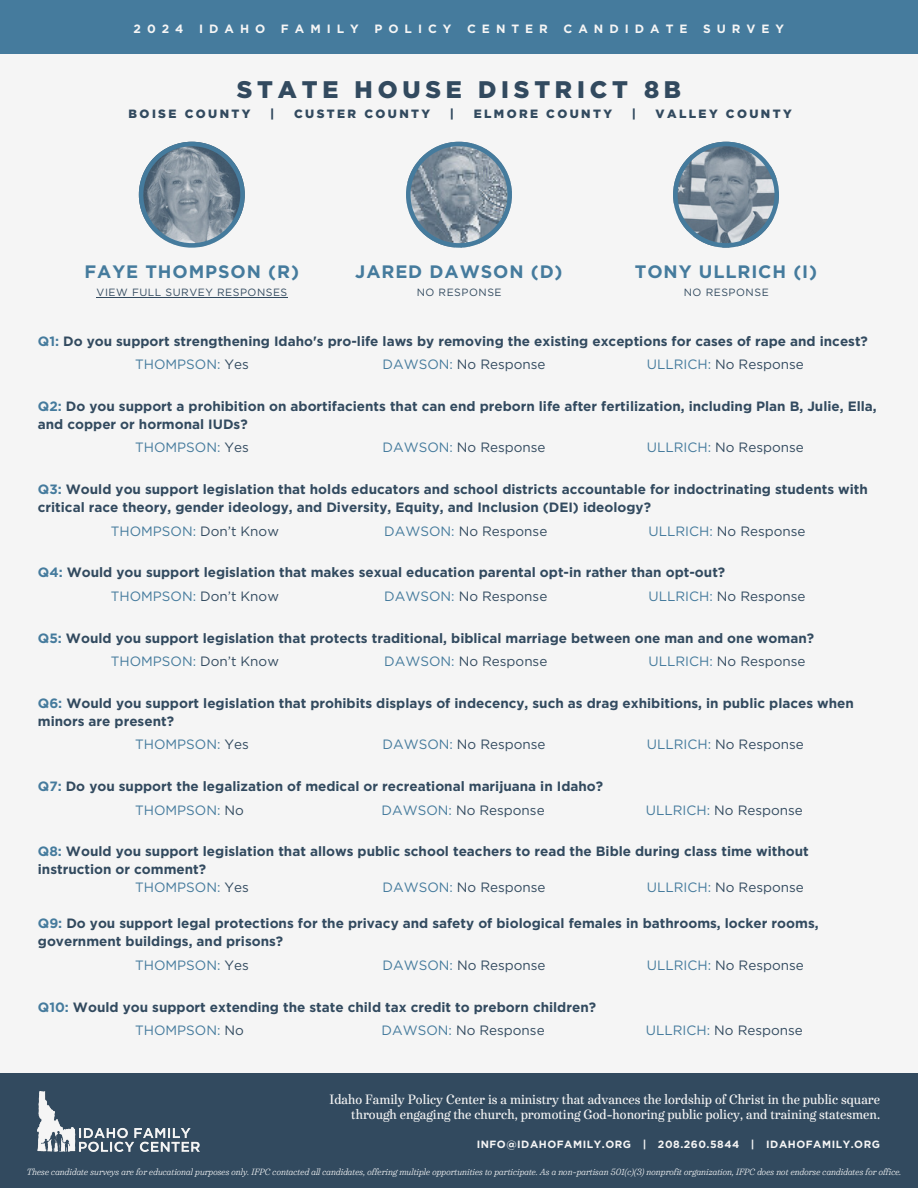
<style>
.page{position:relative;width:918px;height:1188px;background:#f5f5f5}
.page>*{position:absolute;margin:0;border:0;box-sizing:border-box;transform-origin:0 0}
.t1{font:900 24px "Gotham";letter-spacing:.2em;color:#324a5f}
.t2{font:700 18px "Gotham";letter-spacing:.05em;color:#457b9d}
.t3{font:700 13.5px/23.7px "Gotham";color:#324a5f}
.t4{font:13.5px "Gotham";color:#324a5f}
.t5{font:600 13.5px/15.8px "Urge Text";color:#f5f5f5;text-align:right}
.t6{font:13.5px "Gotham";color:#457b9d}
.t7{font:900 12px "Gotham";letter-spacing:.2em;color:#324a5f}
.t8{font:700 12px "Gotham";letter-spacing:.5em;color:#f5f5f5}
.t9{font:700 10.5px "Gotham";letter-spacing:.05em;color:#f5f5f5}
.t10{font:10.5px "Gotham";letter-spacing:.05em;color:#324a5f}
.t11{font:italic 300 9px "Urge Text";color:#fff}
.s1{color:#457b9d}
.s2{font-weight:400;color:#457b9d}
.s3{font-weight:400}
.s4{color:#324a5f}
</style>
<div class="page">
<div style="left:0;top:1073px;width:918px;height:115px;background:#324a5f"></div>
<img style="left:38px;top:1091px;width:162px;height:61px">
<div style="left:0;top:0;width:918px;height:54px;background:#457b9d"></div>
<svg style="left:139px;top:142px;width:106px;height:105px"></svg>
<svg style="left:406px;top:142px;width:106px;height:105px"></svg>
<svg style="left:673px;top:142px;width:106px;height:105px"></svg>
<hr style="left:97px;top:297px;width:191px;height:1px;background:#324a5f">
<p class="t8" style="left:134px;top:21px;width:51px">2024</p>
<p class="t8" style="left:199px;top:21px;width:68px">IDAHO</p>
<p class="t8" style="left:281px;top:21px;width:79px">FAMILY</p>
<p class="t8" style="left:374px;top:21px;width:79px">POLICY</p>
<p class="t8" style="left:467px;top:21px;width:82px">CENTER</p>
<p class="t8" style="left:564px;top:21px;width:125px">CANDIDATE</p>
<p class="t8" style="left:703px;top:21px;width:83px">SURVEY</p>
<h1 class="t1" style="left:237px;top:74px;width:446px">STATE HOUSE DISTRICT 8B</h1>
<h1 class="t7" style="left:129px;top:106px;width:123px">BOISE COUNTY</h1>
<h1 class="t7" style="left:270px;top:106px;width:6px">|</h1>
<h1 class="t7" style="left:294px;top:106px;width:138px">CUSTER COUNTY</h1>
<h1 class="t7" style="left:450px;top:106px;width:6px">|</h1>
<h1 class="t7" style="left:474px;top:106px;width:140px">ELMORE COUNTY</h1>
<h1 class="t7" style="left:632px;top:106px;width:6px">|</h1>
<h1 class="t7" style="left:656px;top:106px;width:138px">VALLEY COUNTY</h1>
<h1 class="t2" style="left:85px;top:260px;width:216px">FAYE THOMPSON (R)</h1>
<h1 class="t10" style="left:97px;top:286px;width:192px">VIEW FULL SURVEY RESPONSES</h1>
<p class="t2" style="left:355px;top:260px;width:209px">JARED DAWSON (D)</p>
<p class="t10" style="left:417px;top:286px;width:86px">NO RESPONSE</p>
<h2 class="t2" style="left:635px;top:260px;width:184px">TONY ULLRICH (I)</h2>
<h2 class="t10" style="left:684px;top:286px;width:86px">NO RESPONSE</h2>
<p class="t3" style="left:135px;top:329px;width:734px;text-indent:-97px"><span class="s1">Q1:</span> Do you support strengthening Idaho's pro-life laws by removing the existing exceptions for cases of rape and incest?<br><span class="s2">THOMPSON:</span> <span class="s3">Yes</span></p>
<p class="t4" style="left:383px;top:356px;width:165px"><span class="s1">DAWSON:</span> No Response</p>
<p class="t4" style="left:647px;top:356px;width:158px"><span class="s1">ULLRICH:</span> No Response</p>
<p class="t3" style="left:38px;top:397px;width:840px;line-height:18px"><span class="s1">Q2:</span> Do you support a prohibition on abortifacients that can end preborn life after fertilization, including Plan B, Julie, Ella, and copper or hormonal IUDs?</p>
<p class="t6" style="left:135px;top:439px;width:115px">THOMPSON: <span class="s4">Yes</span></p>
<p class="t4" style="left:383px;top:439px;width:165px"><span class="s1">DAWSON:</span> No Response</p>
<p class="t4" style="left:647px;top:439px;width:158px"><span class="s1">ULLRICH:</span> No Response</p>
<p class="t3" style="left:38px;top:480px;width:831px;line-height:18px"><span class="s1">Q3:</span> Would you support legislation that holds educators and school districts accountable for indoctrinating students with critical race theory, gender ideology, and Diversity, Equity, and Inclusion (DEI) ideology?</p>
<p class="t6" style="left:111px;top:523px;width:170px">THOMPSON: <span class="s4">Don’t Know</span></p>
<p class="t4" style="left:384px;top:523px;width:165px"><span class="s1">DAWSON:</span> No Response</p>
<p class="t4" style="left:649px;top:523px;width:158px"><span class="s1">ULLRICH:</span> No Response</p>
<p class="t3" style="left:111px;top:561px;width:616px;text-indent:-73px"><span class="s1">Q4:</span> Would you support legislation that makes sexual education parental opt-in rather than opt-out?<br><span class="s2">THOMPSON:</span> <span class="s3">Don’t Know</span></p>
<p class="t4" style="left:384px;top:588px;width:165px"><span class="s1">DAWSON:</span> No Response</p>
<p class="t4" style="left:649px;top:588px;width:158px"><span class="s1">ULLRICH:</span> No Response</p>
<p class="t3" style="left:111px;top:626px;width:705px;text-indent:-73px"><span class="s1">Q5:</span> Would you support legislation that protects traditional, biblical marriage between one man and one woman?<br><span class="s2">THOMPSON:</span> <span class="s3">Don’t Know</span></p>
<p class="t4" style="left:384px;top:653px;width:165px"><span class="s1">DAWSON:</span> No Response</p>
<p class="t4" style="left:649px;top:653px;width:158px"><span class="s1">ULLRICH:</span> No Response</p>
<p class="t3" style="left:38px;top:694px;width:818px;line-height:18px"><span class="s1">Q6:</span> Would you support legislation that prohibits displays of indecency, such as drag exhibitions, in public places when minors are present?</p>
<p class="t6" style="left:135px;top:736px;width:115px">THOMPSON: <span class="s4">Yes</span></p>
<p class="t4" style="left:383px;top:736px;width:165px"><span class="s1">DAWSON:</span> No Response</p>
<p class="t4" style="left:647px;top:736px;width:158px"><span class="s1">ULLRICH:</span> No Response</p>
<p class="t3" style="left:135px;top:774px;width:470px;text-indent:-97px"><span class="s1">Q7:</span> Do you support the legalization of medical or recreational marijuana in Idaho?<br><span class="s2">THOMPSON:</span> <span class="s3">No</span></p>
<p class="t4" style="left:382px;top:802px;width:165px"><span class="s1">DAWSON:</span> No Response</p>
<p class="t4" style="left:646px;top:802px;width:158px"><span class="s1">ULLRICH:</span> No Response</p>
<p class="t3" style="left:38px;top:840px;width:773px"><span class="s1">Q8:</span> Would you support legislation that allows public school teachers to read the Bible during class time without</p>
<p class="t3" style="left:38px;top:858px;width:170px">instruction or comment?</p>
<p class="t6" style="left:135px;top:879px;width:115px">THOMPSON: <span class="s4">Yes</span></p>
<p class="t4" style="left:383px;top:879px;width:165px"><span class="s1">DAWSON:</span> No Response</p>
<p class="t4" style="left:647px;top:879px;width:158px"><span class="s1">ULLRICH:</span> No Response</p>
<p class="t3" style="left:38px;top:914px;width:782px;line-height:18px"><span class="s1">Q9:</span> Do you support legal protections for the privacy and safety of biological females in bathrooms, locker rooms, government buildings, and prisons?</p>
<p class="t6" style="left:135px;top:957px;width:115px">THOMPSON: <span class="s4">Yes</span></p>
<p class="t4" style="left:383px;top:957px;width:165px"><span class="s1">DAWSON:</span> No Response</p>
<p class="t4" style="left:647px;top:957px;width:158px"><span class="s1">ULLRICH:</span> No Response</p>
<p class="t3" style="left:135px;top:995px;width:463px;text-indent:-97px"><span class="s1">Q10:</span> Would you support extending the state child tax credit to preborn children?<br><span class="s2">THOMPSON:</span> <span class="s3">No</span></p>
<p class="t4" style="left:382px;top:1022px;width:165px"><span class="s1">DAWSON:</span> No Response</p>
<p class="t4" style="left:646px;top:1022px;width:158px"><span class="s1">ULLRICH:</span> No Response</p>
<p class="t5" style="left:330px;top:1091px;width:552px">Idaho Family Policy Center is a ministry that advances the lordship of Christ in the public square through engaging the church, promoting God-honoring public policy, and training statesmen.</p>
<h5 class="t9" style="left:477px;top:1138px;width:405px">INFO@IDAHOFAMILY.ORG | 208.260.5844 | IDAHOFAMILY.ORG</h5>
<p class="t11" style="left:27px;top:1167px;width:876px">These candidate surveys are for educational purposes only. IFPC contacted all candidates, offering multiple opportunities to participate. As a non-partisan 501(c)(3) nonprofit organization, IFPC does not endorse candidates for office.</p>
</div>
